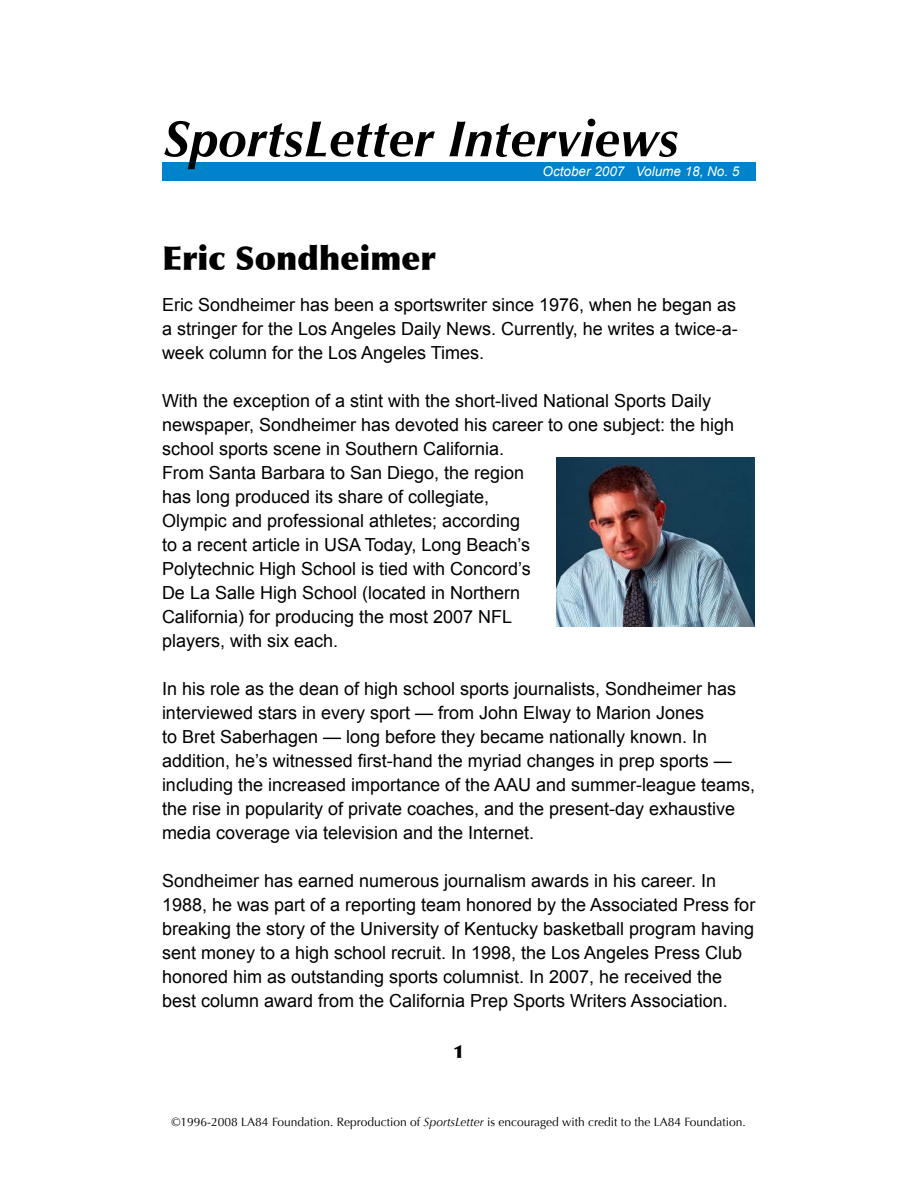
<style>
.page{position:relative;width:918px;height:1188px;background:#fff}
.page>*{position:absolute;margin:0;border:0;box-sizing:border-box;transform-origin:0 0}
.t1{font:italic 700 51px "Optima";color:#000}
.t2{font:900 33px "Optima";color:#000}
.t3{font:18px/24px "Arial";color:#000}
.t4{font:900 18px "Optima";color:#000}
.t5{font:italic 13.5px "Arial";color:#fff}
.t6{font:12px "Optima";color:#000}
.s1{font-style:italic}
</style>
<div class="page">
<div style="left:162px;top:162px;width:594px;height:19px;background:#0083ca"></div>
<img style="left:556px;top:457px;width:199px;height:170px">
<h1 class="t1" style="left:164px;top:109px;width:516px">SportsLetter Interviews</h1>
<p class="t5" style="left:543px;top:164px;width:198px">October 2007 Volume 18, No. 5</p>
<h2 class="t2" style="left:162px;top:238px;width:275px">Eric Sondheimer</h2>
<p class="t3" style="left:162px;top:293px;width:577px;text-align:justify">Eric Sondheimer has been a sportswriter since 1976, when he began as a stringer for the Los Angeles Daily News. Currently, he writes a twice-a&shy;week column for the Los Angeles Times.</p>
<p class="t3" style="left:162px;top:389px;width:574px">With the exception of a stint with the short-lived National Sports Daily newspaper, Sondheimer has devoted his career to one subject: the high school sports scene in Southern California.<br>From Santa Barbara to San Diego, the region<br>has long produced its share of collegiate,<br>Olympic and professional athletes; according<br>to a recent article in USA Today, Long Beach’s<br>Polytechnic High School is tied with Concord’s<br>De La Salle High School (located in Northern<br>California) for producing the most 2007 NFL<br>players, with six each.</p>
<p class="t3" style="left:162px;top:677px;width:595px">In his role as the dean of high school sports journalists, Sondheimer has interviewed stars in every sport — from John Elway to Marion Jones<br>to Bret Saberhagen — long before they became nationally known. In addition, he’s witnessed first-hand the myriad changes in prep sports — including the increased importance of the AAU and summer-league teams, the rise in popularity of private coaches, and the present-day exhaustive media coverage via television and the Internet.</p>
<p class="t3" style="left:162px;top:869px;width:595px">Sondheimer has earned numerous journalism awards in his career. In 1988, he was part of a reporting team honored by the Associated Press for breaking the story of the University of Kentucky basketball program having sent money to a high school recruit. In 1998, the Los Angeles Press Club honored him as outstanding sports columnist. In 2007, he received the best column award from the California Prep Sports Writers Association.</p>
<p class="t4" style="left:453px;top:1041px;width:12px">1</p>
<p class="t6" style="left:172px;top:1115px;width:576px">©1996-2008 LA84 Foundation. Reproduction of <span class="s1">SportsLetter</span> is encouraged with credit to the LA84 Foundation.</p>
</div>
